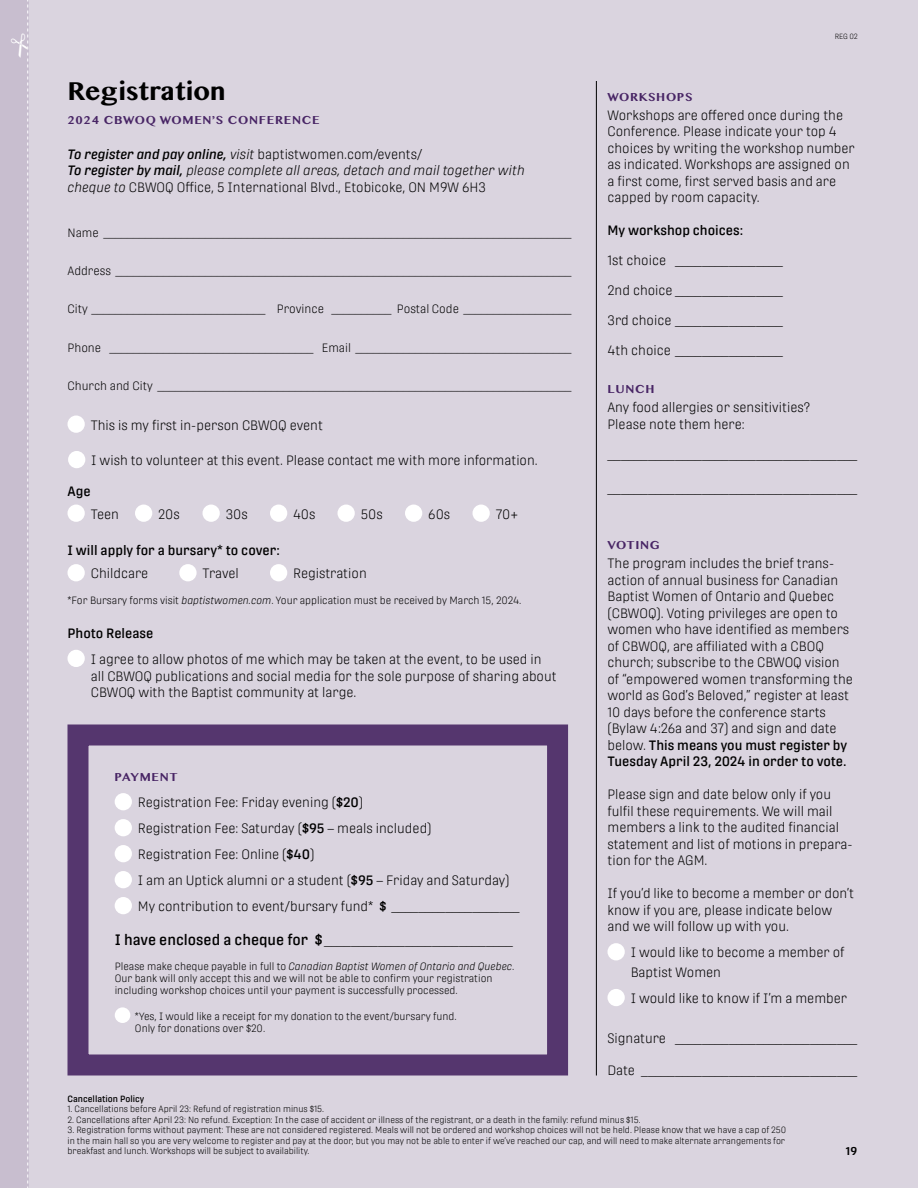
<style>
.page{position:relative;width:918px;height:1188px;background:#fff}
.page>*{position:absolute;margin:0;border:0;box-sizing:border-box;transform-origin:0 0}
.t1{font:700 30px "Khmer MN";color:#000}
.t2{font:300 13.5px/16.5px "Protipo Narrow";color:#000}
.t3{font:900 13.5px "Arial";color:#000}
.t4{font:500 13.5px "Protipo Narrow";color:#000}
.t5{font:700 13.5px "Khmer MN";letter-spacing:.05em;color:#482565}
.t6{font:900 12px "Arial";color:#000}
.t7{font:600 11.25px "Protipo";color:#000}
.t8{font:300 10.5px/12px "Protipo Narrow";color:#000}
.t9{font:300 9px/10.5px "Protipo Narrow";color:#000}
.t10{font:500 9px "Protipo Narrow";color:#000}
.t11{font:300 7.5px "Protipo Narrow";color:#000}
.s1{font-weight:500;font-style:italic}
.s2{font-style:italic}
.s3{font-family:"Protipo Narrow";font-weight:300}
.s4{font-weight:500}
.s5{font-family:"Arial";font-weight:900}
.s6{font-family:"Protipo Narrow";font-weight:500;font-size:15px}
</style>
<div class="page">
<div style="left:14px;top:0;width:904px;height:1188px;background:#dad4df"></div>
<hr style="left:596px;top:81px;width:1px;height:995px;background:#000">
<div style="left:67px;top:416px;width:18px;height:17px;background:#fff;border-radius:50%"></div>
<div style="left:68px;top:451px;width:17px;height:17px;background:#fff;border-radius:50%"></div>
<div style="left:67px;top:505px;width:18px;height:17px;background:#fff;border-radius:50%"></div>
<div style="left:135px;top:505px;width:17px;height:17px;background:#fff;border-radius:50%"></div>
<div style="left:203px;top:505px;width:17px;height:17px;background:#fff;border-radius:50%"></div>
<div style="left:270px;top:505px;width:17px;height:17px;background:#fff;border-radius:50%"></div>
<div style="left:338px;top:505px;width:17px;height:17px;background:#fff;border-radius:50%"></div>
<div style="left:405px;top:505px;width:17px;height:17px;background:#fff;border-radius:50%"></div>
<div style="left:472px;top:505px;width:18px;height:17px;background:#fff;border-radius:50%"></div>
<div style="left:67px;top:650px;width:18px;height:17px;background:#fff;border-radius:50%"></div>
<div style="left:67px;top:564px;width:18px;height:17px;background:#fff;border-radius:50%"></div>
<div style="left:179px;top:564px;width:18px;height:17px;background:#fff;border-radius:50%"></div>
<div style="left:270px;top:564px;width:17px;height:17px;background:#fff;border-radius:50%"></div>
<div style="left:607px;top:943px;width:18px;height:17px;background:#fff;border-radius:50%"></div>
<div style="left:607px;top:989px;width:18px;height:17px;background:#fff;border-radius:50%"></div>
<div style="left:115px;top:793px;width:17px;height:17px;background:#fff;border-radius:50%"></div>
<div style="left:115px;top:819px;width:17px;height:17px;background:#fff;border-radius:50%"></div>
<div style="left:115px;top:845px;width:17px;height:17px;background:#fff;border-radius:50%"></div>
<div style="left:115px;top:871px;width:17px;height:17px;background:#fff;border-radius:50%"></div>
<div style="left:115px;top:897px;width:17px;height:17px;background:#fff;border-radius:50%"></div>
<div style="left:68px;top:724px;width:500px;height:352px;border:21px solid #55366e"></div>
<div style="left:115px;top:1007px;width:15px;height:16px;background:#fff;border-radius:50%"></div>
<div style="left:0;top:0;width:28px;height:1188px;background:#c8becf"></div>
<svg style="left:27px;top:0;width:1px;height:1188px"></svg>
<h1 class="t1" style="left:68px;top:73px;width:160px">Registration</h1>
<p class="t5" style="left:68px;top:112px;width:254px">2024 CBWOQ WOMEN’S CONFERENCE</p>
<p class="t2" style="left:68px;top:146px;width:459px"><span class="s1">To register and pay online,</span> <span class="s2">visit</span> baptistwomen.com/events/<br><span class="s1">To register by mail,</span> <span class="s2">please complete all areas, detach and mail together with cheque to</span> CBWOQ Office, 5 International Blvd., Etobicoke, ON M9W 6H3</p>
<p class="t6" style="left:68px;top:224px;width:505px"><span class="s3">Name</span> ______________________________________________________________________________</p>
<p class="t6" style="left:68px;top:262px;width:505px"><span class="s3">Address</span> ____________________________________________________________________________</p>
<p class="t6" style="left:68px;top:300px;width:505px"><span class="s3">City</span> _____________________________ <span class="s3">Province</span> __________ <span class="s3">Postal Code</span> __________________</p>
<p class="t6" style="left:68px;top:339px;width:505px"><span class="s3">Phone</span> __________________________________ <span class="s3">Email</span> ____________________________________</p>
<p class="t6" style="left:68px;top:377px;width:505px"><span class="s3">Church and City</span> _____________________________________________________________________</p>
<p class="t2" style="left:91px;top:417px;width:234px">This is my first in-person CBWOQ event</p>
<p class="t2" style="left:91px;top:452px;width:448px">I wish to volunteer at this event. Please contact me with more information.</p>
<p class="t4" style="left:68px;top:483px;width:25px">Age</p>
<p class="t2" style="left:91px;top:506px;width:30px">Teen</p>
<p class="t2" style="left:158px;top:506px;width:23px">20s</p>
<p class="t2" style="left:226px;top:506px;width:24px">30s</p>
<p class="t2" style="left:293px;top:506px;width:24px">40s</p>
<p class="t2" style="left:361px;top:506px;width:24px">50s</p>
<p class="t2" style="left:428px;top:506px;width:24px">60s</p>
<p class="t2" style="left:496px;top:506px;width:24px">70+</p>
<p class="t4" style="left:68px;top:543px;width:214px">I will apply for a bursary* to cover:</p>
<p class="t2" style="left:91px;top:565px;width:59px">Childcare</p>
<p class="t2" style="left:203px;top:565px;width:38px">Travel</p>
<p class="t2" style="left:293px;top:565px;width:75px">Registration</p>
<p class="t8" style="left:68px;top:594px;width:456px">*For Bursary forms visit <span class="s2">baptistwomen.com</span>. Your application must be received by March 15, 2024.</p>
<p class="t4" style="left:68px;top:625px;width:88px">Photo Release</p>
<p class="t2" style="left:91px;top:651px;width:467px">I agree to allow photos of me which may be taken at the event, to be used in all CBWOQ publications and social media for the sole purpose of sharing about<br>CBWOQ with the Baptist community at large.</p>
<p class="t5" style="left:115px;top:769px;width:65px">PAYMENT</p>
<p class="t2" style="left:138px;top:790px;width:383px;line-height:26px">Registration Fee: Friday evening (<span class="s4">$20</span>)<br>Registration Fee: Saturday (<span class="s4">$95</span> – meals included)<br>Registration Fee: Online (<span class="s4">$40</span>)<br>I am an Uptick alumni or a student (<span class="s4">$95</span> – Friday and Saturday)<br>My contribution to event/bursary fund* <span class="s4">$</span> <span class="s5">___________________</span></p>
<p class="t3" style="left:115px;top:930px;width:400px"><span class="s6">I have enclosed a cheque for $</span>____________________________</p>
<p class="t8" style="left:115px;top:960px;width:401px">Please make cheque payable in full to <span class="s2">Canadian Baptist Women of Ontario and Quebec</span>.<br>Our bank will only accept this and we will not be able to confirm your registration including workshop choices until your payment is successfully processed.</p>
<p class="t8" style="left:135px;top:1010px;width:323px">*Yes, I would like a receipt for my donation to the event/bursary fund.<br>Only for donations over $20.</p>
<p class="t11" style="left:835px;top:32px;width:25px">REG 02</p>
<p class="t5" style="left:608px;top:88px;width:87px">WORKSHOPS</p>
<p class="t2" style="left:608px;top:107px;width:249px">Workshops are offered once during the Conference. Please indicate your top 4 choices by writing the workshop number as indicated. Workshops are assigned on a first come, first served basis and are capped by room capacity.</p>
<p class="t4" style="left:608px;top:223px;width:137px">My workshop choices:</p>
<p class="t3" style="left:608px;top:251px;width:177px"><span class="s3">1st choice</span> ________________</p>
<p class="t3" style="left:608px;top:281px;width:177px"><span class="s3">2nd choice</span> ________________</p>
<p class="t3" style="left:608px;top:311px;width:177px"><span class="s3">3rd choice</span> ________________</p>
<p class="t3" style="left:608px;top:341px;width:177px"><span class="s3">4th choice</span> ________________</p>
<p class="t5" style="left:608px;top:380px;width:48px">LUNCH</p>
<p class="t2" style="left:608px;top:399px;width:204px">Any food allergies or sensitivities?<br>Please note them here:</p>
<p class="t3" style="left:608px;top:444px;width:251px">_____________________________________</p>
<p class="t3" style="left:608px;top:479px;width:251px">_____________________________________</p>
<p class="t5" style="left:608px;top:536px;width:54px">VOTING</p>
<p class="t2" style="left:608px;top:555px;width:247px">The program includes the brief trans&shy;action of annual business for Canadian Baptist Women of Ontario and Quebec (CBWOQ). Voting privileges are open to women who have identified as members of CBWOQ, are affiliated with a CBOQ church; subscribe to the CBWOQ vision of “empowered women transforming the world as God’s Beloved,” register at least 10 days before the conference starts (Bylaw 4:26a and 37) and sign and date below. <span class="s4">This means you must register by Tuesday April 23, 2024 in order to vote.</span></p>
<p class="t2" style="left:608px;top:786px;width:247px">Please sign and date below only if you fulfil these requirements. We will mail members a link to the audited financial statement and list of motions in prepara&shy;tion for the AGM.</p>
<p class="t2" style="left:608px;top:885px;width:248px">If you’d like to become a member or don’t know if you are, please indicate below and we will follow up with you.</p>
<p class="t2" style="left:631px;top:943px;width:215px;line-height:19.5px">I would like to become a member of<br>Baptist Women</p>
<p class="t2" style="left:631px;top:990px;width:218px">I would like to know if I’m a member</p>
<p class="t3" style="left:608px;top:1028px;width:251px"><span class="s3">Signature</span> ___________________________</p>
<p class="t3" style="left:608px;top:1061px;width:251px"><span class="s3">Date</span> ________________________________</p>
<p class="t10" style="left:68px;top:1093px;width:78px">Cancellation Policy</p>
<p class="t9" style="left:68px;top:1104px;width:258px">1. Cancellations before April 23: Refund of registration minus $15.</p>
<p class="t9" style="left:68px;top:1114px;width:575px">2. Cancellations after April 23: No refund. Exception: In the case of accident or illness of the registrant, or a death in the family: refund minus $15.</p>
<p class="t9" style="left:68px;top:1125px;width:720px">3. Registration forms without payment: These are not considered registered. Meals will not be ordered and workshop choices will not be held. Please know that we have a cap of 250 in the main hall so you are very welcome to register and pay at the door, but you may not be able to enter if we’ve reached our cap, and will need to make alternate arrangements for breakfast and lunch. Workshops will be subject to availability.</p>
<p class="t7" style="left:846px;top:1144px;width:13px">19</p>
</div>
